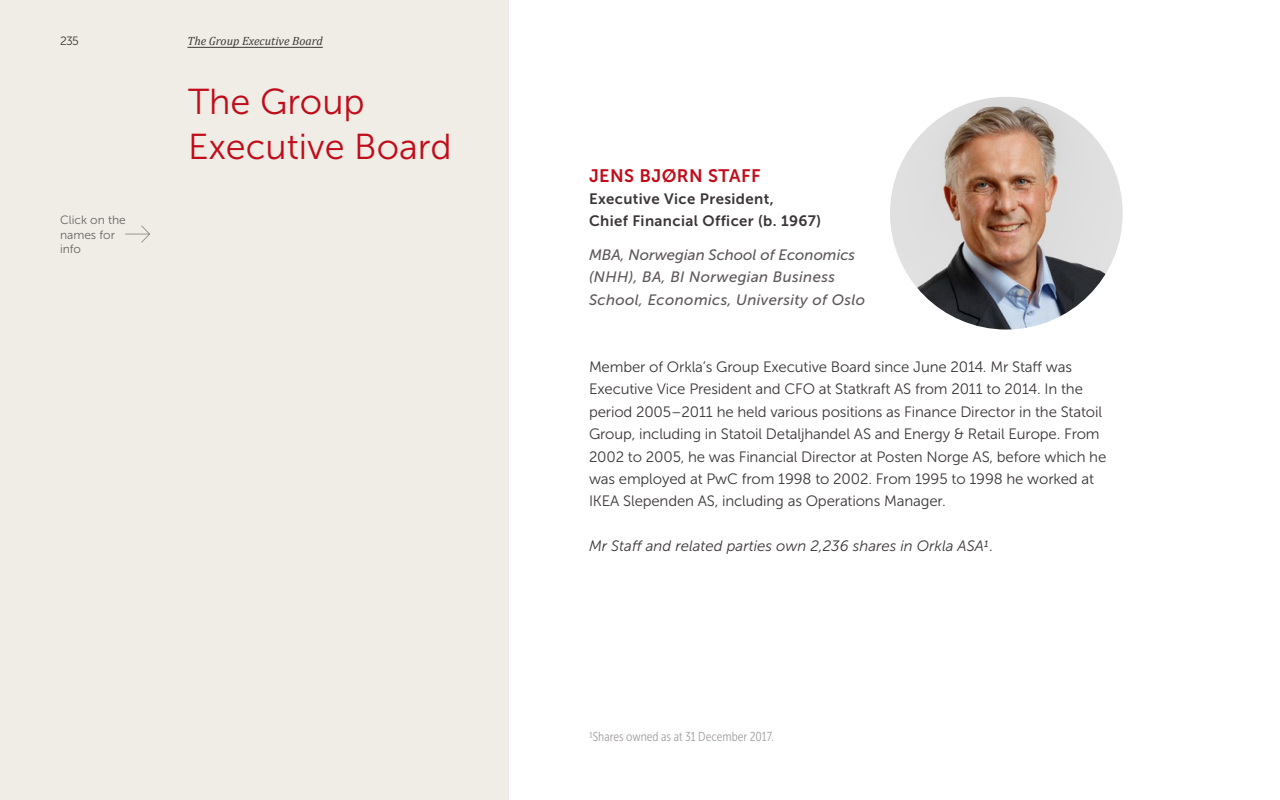
<style>
.page{position:relative;width:1280px;height:800px;background:#fff}
.page>*{position:absolute;margin:0;border:0;box-sizing:border-box;transform-origin:0 0}
.t1{font:36px/44.8px "Museo Sans 300";color:#c10c1a}
.t2{font:18px "Museo Sans 700";letter-spacing:.025em;color:#c10c1a}
.t3{font:15px/22.4px "Museo Sans 300";letter-spacing:-.01em;color:#3c3637}
.t4{font:italic 15px/22.4px "Museo Sans 500";letter-spacing:.025em;color:#5f585b}
.t5{font:15px/22.4px "Museo Sans 700";letter-spacing:.025em;color:#3c3637}
.t6{font:italic 15px "Museo Sans 300";color:#3c3637}
.t7{font:13px "Museo Sans Cond 300";color:#a6a0a3}
.t8{font:italic 12px "Cambria";color:#3c3637}
.t9{font:12px/14.4px "Museo Sans 300";color:#6a6265}
.t10{font:12px "Museo Sans 300";color:#3c3637}
</style>
<div class="page">
<img style="left:890px;top:97px;width:233px;height:233px;border-radius:116px">
<div style="left:0;top:0;width:509px;height:800px;background:#efede5"></div>
<hr style="left:188px;top:47px;width:135px;height:1px;background:#3c3637">
<svg style="left:125px;top:225px;width:25px;height:18px"></svg>
<p class="t10" style="left:60px;top:34px;width:20px">235</p>
<p class="t9" style="left:60px;top:213px;width:67px">Click on the names for info</p>
<p class="t8" style="left:188px;top:33px;width:137px">The Group Executive Board</p>
<h1 class="t1" style="left:188px;top:80px;width:265px">The Group<br>Executive Board</h1>
<p class="t2" style="left:589px;top:165px;width:173px">JENS BJØRN STAFF</p>
<p class="t5" style="left:589px;top:188px;width:234px">Executive Vice President,<br>Chief Financial Officer (b. 1967)</p>
<p class="t4" style="left:589px;top:244px;width:278px">MBA, Norwegian School of Economics (NHH), BA, BI Norwegian Business<br>School, Economics, University of Oslo</p>
<p class="t3" style="left:589px;top:356px;width:519px">Member of Orkla’s Group Executive Board since June 2014. Mr Staff was Executive Vice President and CFO at Statkraft AS from 2011 to 2014. In the period 2005–2011 he held various positions as Finance Director in the Statoil Group, including in Statoil Detaljhandel AS and Energy &amp; Retail Europe. From 2002 to 2005, he was Financial Director at Posten Norge AS, before which he was employed at PwC from 1998 to 2002. From 1995 to 1998 he worked at IKEA Slependen AS, including as Operations Manager.</p>
<p class="t6" style="left:589px;top:538px;width:406px">Mr Staff and related parties own 2,236 shares in Orkla ASA1.</p>
<p class="t7" style="left:589px;top:729px;width:186px">1Shares owned as at 31 December 2017.</p>
</div>
